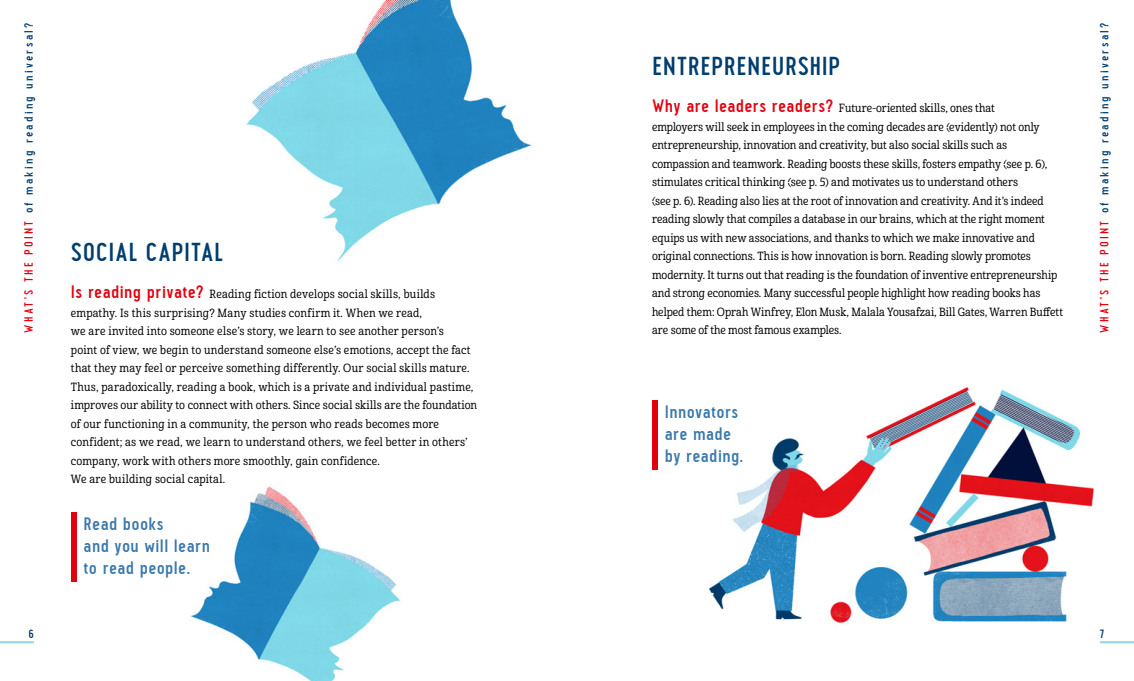
<style>
.page{position:relative;width:1134px;height:681px;background:#fff}
.page>*{position:absolute;margin:0;border:0;box-sizing:border-box;transform-origin:0 0}
.t1{font:700 26px "Pekora";letter-spacing:.015em;color:#003e6f}
.t2{font:700 18px/22px "Pekora";letter-spacing:.02em;color:#3b78ab}
.t3{font:700 12px "Pekora";letter-spacing:.185em;color:#003e6f}
.t4{font:11.5px/18.5px "Cabrito Con Med";letter-spacing:.01em;color:#000}
.s1{color:#e3000f}
.s2{font-family:"Pekora";font-weight:700;font-size:18px;color:#e3000f}
</style>
<div class="page">
<img style="left:190px;top:486px;width:211px;height:194px">
<img style="left:246px;top:0;width:286px;height:262px">
<img style="left:709px;top:387px;width:397px;height:257px">
<div style="left:71px;top:512px;width:6px;height:69px;background:#e3000f"></div>
<div style="left:652px;top:400px;width:6px;height:69px;background:#e3000f"></div>
<hr style="left:0;top:641px;width:34px;height:2px;background:#91d3e7">
<hr style="left:1100px;top:641px;width:34px;height:2px;background:#91d3e7">
<p class="t3" style="left:22px;top:332px;width:311px;rotate:-90deg"><span class="s1">What ’s the point</span> of making reading universal?</p>
<p class="t3" style="left:1097px;top:332px;width:311px;rotate:-90deg"><span class="s1">What ’s the point</span> of making reading universal?</p>
<h1 class="t1" style="left:652px;top:51px;width:190px">ENTREPRENEURSHIP</h1>
<p class="t4" style="left:652px;top:99px;width:413px"><span class="s2">Why are leaders readers?</span> Future-oriented skills, ones that<br>employers will seek in employees in the coming decades are (evidently) not only entrepreneurship, innovation and creativity, but also social skills such as compassion and teamwork. Reading boosts these skills, fosters empathy (see p. 6), stimulates critical thinking (see p. 5) and motivates us to understand others<br>(see p. 6). Reading also lies at the root of innovation and creativity. And it’s indeed reading slowly that compiles a database in our brains, which at the right moment equips us with new associations, and thanks to which we make innovative and original connections. This is how innovation is born. Reading slowly promotes modernity. It turns out that reading is the foundation of inventive entrepreneurship and strong economies. Many successful people highlight how reading books has helped them: Oprah Winfrey, Elon Musk, Malala Yousafzai, Bill Gates, Warren Buffett are some of the most famous examples.</p>
<h1 class="t1" style="left:71px;top:237px;width:154px">SOCIAL CAPITAL</h1>
<p class="t4" style="left:71px;top:285px;width:408px"><span class="s2">Is reading private?</span> Reading fiction develops social skills, builds empathy. Is this surprising? Many studies confirm it. When we read,<br>we are invited into someone else’s story, we learn to see another person’s<br>point of view, we begin to understand someone else’s emotions, accept the fact that they may feel or perceive something differently. Our social skills mature.<br>Thus, paradoxically, reading a book, which is a private and individual pastime, improves our ability to connect with others. Since social skills are the foundation of our functioning in a community, the person who reads becomes more confident; as we read, we learn to understand others, we feel better in others’ company, work with others more smoothly, gain confidence.<br>We are building social capital.</p>
<h2 class="t2" style="left:665px;top:401px;width:79px">Innovators are made by reading.</h2>
<h2 class="t2" style="left:84px;top:513px;width:128px">Read books<br>and you will learn to read people.</h2>
<p class="t3" style="left:29px;top:627px;width:7px">6</p>
<p class="t3" style="left:1100px;top:627px;width:6px">7</p>
</div>
